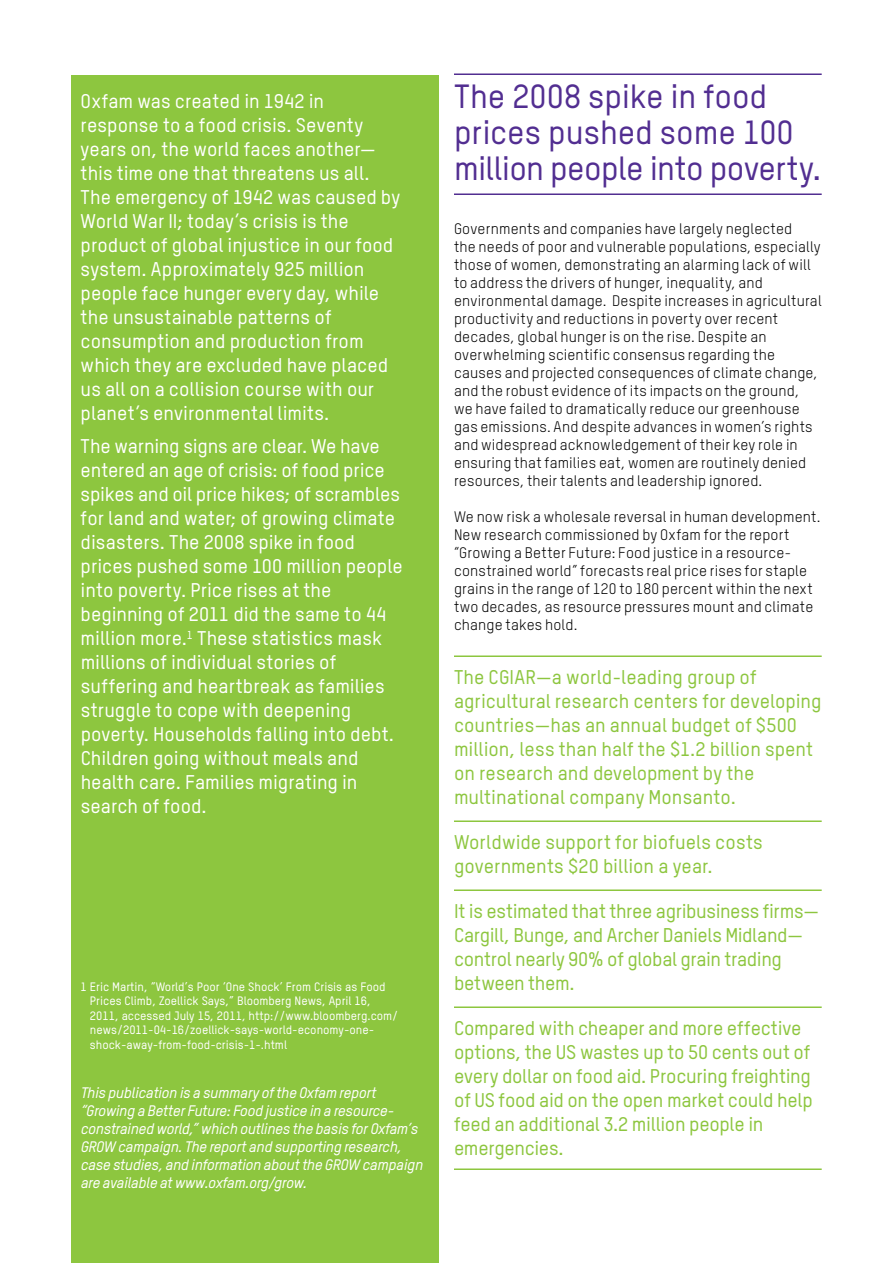
<style>
.page{position:relative;width:893px;height:1263px;background:#fff}
.page>*{position:absolute;margin:0;border:0;box-sizing:border-box;transform-origin:0 0}
.t1{font:500 33px/36px "Oxfam TSTARPRO";letter-spacing:-.005em;color:#522e91}
.t2{font:500 19.5px/24px "Oxfam TSTARPRO";color:#fff}
.t3{font:500 19.5px/24px "Oxfam TSTARPRO";letter-spacing:-.005em;color:#8dc63f}
.t4{font:15px/18px "Oxfam TSTARPRO";letter-spacing:.01em;color:#000}
.t5{font:italic 500 15px/18px "Oxfam TSTARPRO";letter-spacing:-.02em;color:#fff}
.t6{font:500 12px/14.4px "Oxfam TSTARPRO";color:#fff}
</style>
<div class="page">
<div style="left:71px;top:75px;width:368px;height:1188px;background:#8dc63f"></div>
<hr style="left:454px;top:656px;width:367px;height:1px;background:#8dc63f">
<hr style="left:454px;top:820px;width:367px;height:2px;background:#8dc63f">
<hr style="left:454px;top:890px;width:367px;height:1px;background:#8dc63f">
<hr style="left:454px;top:1006px;width:367px;height:2px;background:#8dc63f">
<hr style="left:454px;top:1168px;width:367px;height:2px;background:#8dc63f">
<hr style="left:454px;top:74px;width:367px;height:1px;background:#522e91">
<hr style="left:454px;top:194px;width:367px;height:1px;background:#522e91">
<p class="t2" style="left:81px;top:89px;width:321px">Oxfam was created in 1942 in response to a food crisis. Seventy years on, the world faces another— this time one that threatens us all.<br>The emergency of 1942 was caused by World War II; today’s crisis is the product of global injustice in our food system. Approximately 925 million people face hunger every day, while the unsustainable patterns of consumption and production from which they are excluded have placed us all on a collision course with our planet’s environmental limits.</p>
<p class="t2" style="left:81px;top:434px;width:324px">The warning signs are clear. We have entered an age of crisis: of food price spikes and oil price hikes; of scrambles for land and water; of growing climate disasters. The 2008 spike in food prices pushed some 100 million people into poverty. Price rises at the beginning of 2011 did the same to 44 million more.<sup>1</sup> These statistics mask millions of individual stories of suffering and heartbreak as families struggle to cope with deepening poverty. Households falling into debt.<br>Children going without meals and health care. Families migrating in search of food.</p>
<p class="t6" style="left:90px;top:979px;width:310px;text-indent:-9px">1 Eric Martin, “World’s Poor ‘One Shock’ From Crisis as Food Prices Climb, Zoellick Says,” Bloomberg News, April 16, 2011, accessed July 15, 2011, http://www.bloomberg.com/ news/2011-04-16/zoellick-says-world-economy-one&shy;shock-away-from-food-crisis-1-.html</p>
<p class="t5" style="left:81px;top:1083px;width:344px">This publication is a summary of the Oxfam report “Growing a Better Future: Food justice in a resource&shy;constrained world,” which outlines the basis for Oxfam’s GROW campaign. The report and supporting research, case studies, and information about the GROW campaign are available at www.oxfam.org/grow.</p>
<h1 class="t1" style="left:454px;top:78px;width:369px">The 2008 spike in food prices pushed some 100 million people into poverty.</h1>
<p class="t4" style="left:454px;top:220px;width:369px">Governments and companies have largely neglected<br>the needs of poor and vulnerable populations, especially those of women, demonstrating an alarming lack of will to address the drivers of hunger, inequality, and environmental damage. Despite increases in agricultural productivity and reductions in poverty over recent decades, global hunger is on the rise. Despite an overwhelming scientific consensus regarding the causes and projected consequences of climate change, and the robust evidence of its impacts on the ground,<br>we have failed to dramatically reduce our greenhouse gas emissions. And despite advances in women’s rights and widespread acknowledgement of their key role in ensuring that families eat, women are routinely denied resources, their talents and leadership ignored.</p>
<p class="t4" style="left:454px;top:508px;width:368px">We now risk a wholesale reversal in human development.<br>New research commissioned by Oxfam for the report “Growing a Better Future: Food justice in a resource&shy;constrained world” forecasts real price rises for staple grains in the range of 120 to 180 percent within the next two decades, as resource pressures mount and climate change takes hold.</p>
<p class="t3" style="left:454px;top:665px;width:369px">The CGIAR—a world-leading group of agricultural research centers for developing countries—has an annual budget of $500 million, less than half the $1.2 billion spent on research and development by the multinational company Monsanto.</p>
<h2 class="t3" style="left:454px;top:830px;width:310px">Worldwide support for biofuels costs governments $20 billion a year.</h2>
<h2 class="t3" style="left:454px;top:899px;width:367px">It is estimated that three agribusiness firms— Cargill, Bunge, and Archer Daniels Midland— control nearly 90% of global grain trading between them.</h2>
<h2 class="t3" style="left:454px;top:1016px;width:360px">Compared with cheaper and more effective options, the US wastes up to 50 cents out of every dollar on food aid. Procuring freighting of US food aid on the open market could help feed an additional 3.2 million people in emergencies.</h2>
</div>
